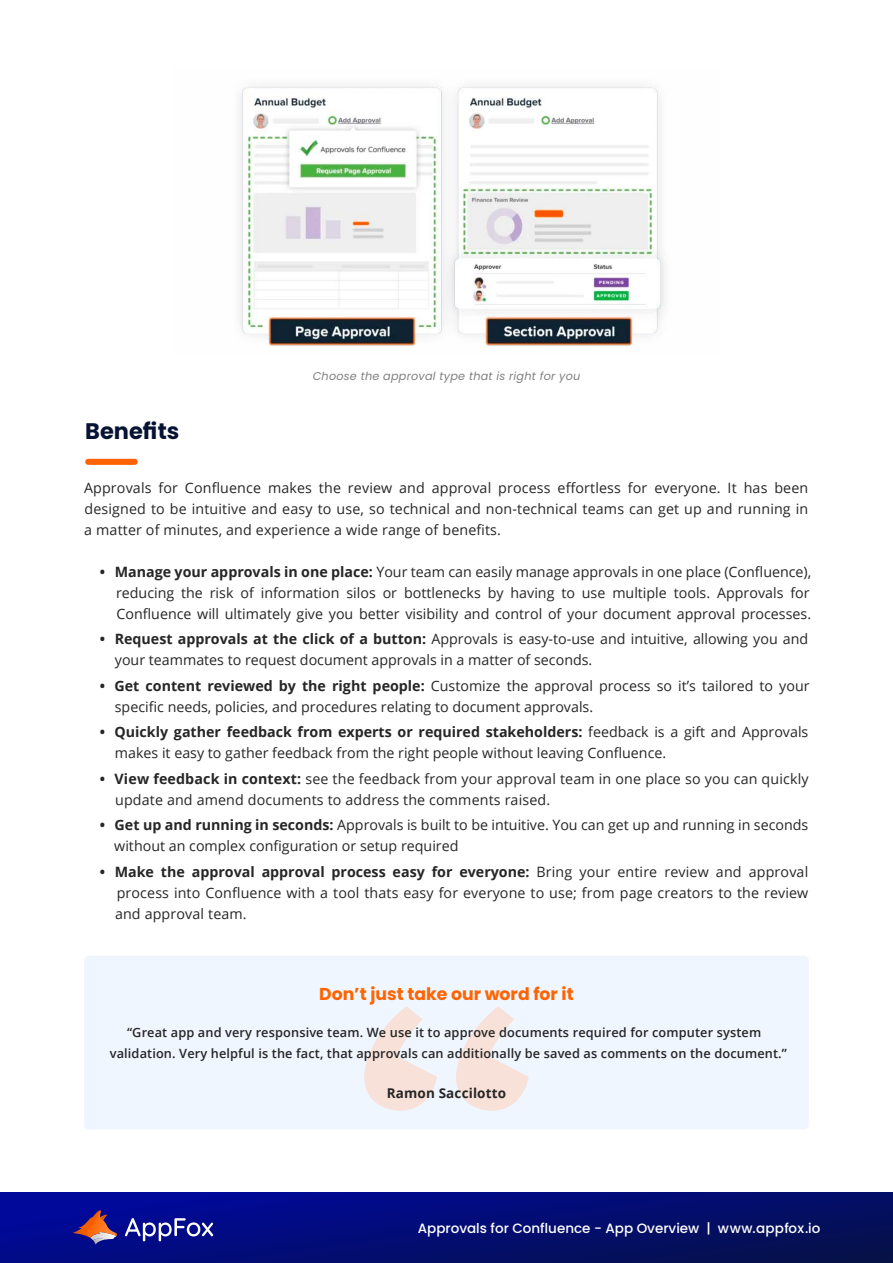
<style>
.page{position:relative;width:893px;height:1263px;background:#fff}
.page>*{position:absolute;margin:0;border:0;box-sizing:border-box;transform-origin:0 0}
.t1{font:700 22.5px "Poppins";color:#071333}
.t2{font:700 17.25px "Poppins";color:#ff6400}
.t3{font:14.25px/21px "Open Sans";color:#262626}
.t4{font:500 13.5px "Poppins";color:#fff}
.t5{font:700 13.5px "Open Sans";letter-spacing:.01em;color:#262626}
.t6{font:600 12.75px/21px "Open Sans";letter-spacing:.01em;color:#262626}
.t7{font:italic 11.25px "Poppins";letter-spacing:.02em;color:#808080}
.s1{font-weight:700}
</style>
<div class="page">
<svg style="left:0;top:1192px;width:893px;height:71px;background:#020c74"></svg>
<svg style="left:72px;top:1210px;width:45px;height:35px;background:#603b70"></svg>
<svg style="left:125px;top:1218px;width:88px;height:23px"></svg>
<div style="left:84px;top:956px;width:725px;height:173px;background:#f0f6ff;border-radius:4px"></div>
<svg style="left:364px;top:1006px;width:73px;height:105px"></svg>
<svg style="left:456px;top:1006px;width:73px;height:105px"></svg>
<div style="left:85px;top:459px;width:53px;height:6px;background:#ff6400;border-radius:3px"></div>
<img style="left:239px;top:85px;width:426px;height:261px">
<h1 class="t1" style="left:85px;top:418px;width:96px">Benefits</h1>
<p class="t7" style="left:313px;top:369px;width:269px">Choose the approval type that is right for you</p>
<p class="t3" style="left:84px;top:477px;width:726px;text-align:justify">Approvals for Confluence makes the review and approval process effortless for everyone. It has been designed to be intuitive and easy to use, so technical and non-technical teams can get up and running in a matter of minutes, and experience a wide range of benefits.</p>
<p class="t3" style="left:116px;top:561px;width:697px;text-align:justify;text-indent:-16px"><span class="s1">• Manage your approvals in one place:</span> Your team can easily manage approvals in one place (Confluence), reducing the risk of information silos or bottlenecks by having to use multiple tools. Approvals for Confluence will ultimately give you better visibility and control of your document approval processes.</p>
<p class="t3" style="left:115px;top:628px;width:695px;text-indent:-15px"><span class="s1">• Request approvals at the click of a button:</span> Approvals is easy-to-use and intuitive, allowing you and your teammates to request document approvals in a matter of seconds.</p>
<p class="t3" style="left:115px;top:675px;width:696px;text-indent:-15px"><span class="s1">• Get content reviewed by the right people:</span> Customize the approval process so it’s tailored to your specific needs, policies, and procedures relating to document approvals.</p>
<p class="t3" style="left:115px;top:721px;width:695px;text-indent:-15px"><span class="s1">• Quickly gather feedback from experts or required stakeholders:</span> feedback is a gift and Approvals makes it easy to gather feedback from the right people without leaving Confluence.</p>
<p class="t3" style="left:115px;top:768px;width:695px;text-indent:-15px"><span class="s1">• View feedback in context:</span> see the feedback from your approval team in one place so you can quickly update and amend documents to address the comments raised.</p>
<p class="t3" style="left:114px;top:814px;width:696px;text-indent:-14px"><span class="s1">• Get up and running in seconds:</span> Approvals is built to be intuitive. You can get up and running in seconds without an complex configuration or setup required</p>
<p class="t3" style="left:115px;top:861px;width:695px;text-align:justify;text-indent:-15px"><span class="s1">• Make the approval approval process easy for everyone:</span> Bring your entire review and approval process into Confluence with a tool thats easy for everyone to use; from page creators to the review and approval team.</p>
<p class="t2" style="left:319px;top:984px;width:256px">Don’t just take our word for it</p>
<p class="t6" style="left:110px;top:1021px;width:679px;text-indent:17px">“Great app and very responsive team. We use it to approve documents required for computer system validation. Very helpful is the fact, that approvals can additionally be saved as comments on the document.”</p>
<p class="t5" style="left:387px;top:1083px;width:121px">Ramon Saccilotto</p>
<p class="t4" style="left:418px;top:1220px;width:404px">Approvals for Confluence - App Overview | www.appfox.io</p>
</div>
